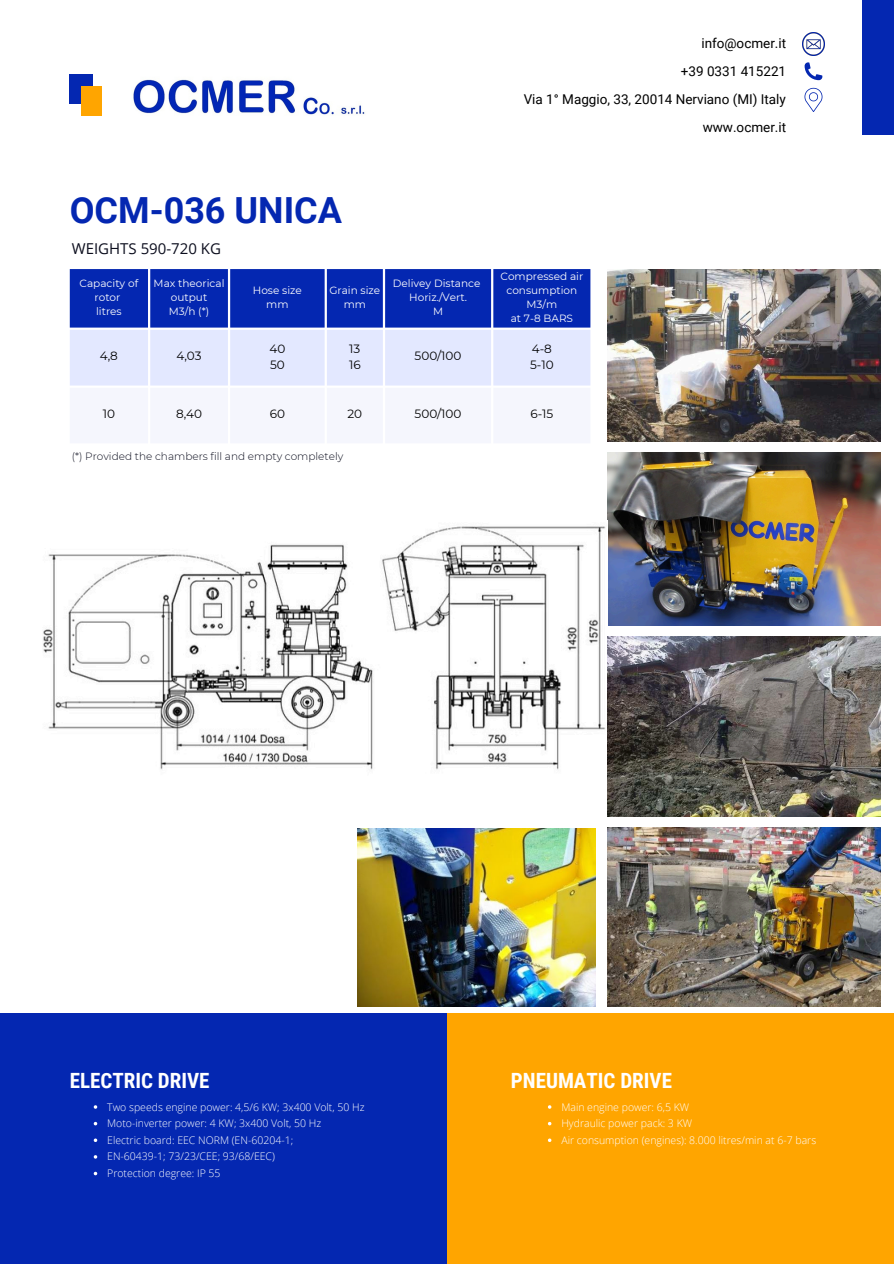
<style>
.page{position:relative;width:894px;height:1264px;background:#fff}
.page>*{position:absolute;margin:0;border:0;box-sizing:border-box;transform-origin:0 0}
.t1{font:700 36px "Roboto";color:#0427b1}
.t2{font:700 21px "Roboto Condensed";color:#fff}
.t3{font:15px "Open Sans";color:#0c0e1e}
.t4{font:13.5px "Roboto";color:#000}
.t5{font:12px "Montserrat";color:#000}
.t6{font:300 10.5px "Open Sans";color:#fff}
.t7{font:10.5px/14px "Montserrat";color:#fefefe;text-align:center}
.t8{font:300 10.5px "Montserrat";color:#0c0e1e}
</style>
<div class="page">
<img style="left:358px;top:828px;width:237px;height:178px">
<img style="left:607px;top:269px;width:272px;height:172px">
<img style="left:607px;top:452px;width:272px;height:174px">
<div style="left:70px;top:74px;width:23px;height:30px;background:#0427b1"></div>
<div style="left:81px;top:86px;width:21px;height:29px;background:#ffa500"></div>
<div style="left:862px;top:0;width:31px;height:135px;background:#0427b1"></div>
<img style="left:133px;top:79px;width:232px;height:36px">
<img style="left:802px;top:32px;width:22px;height:23px">
<svg style="left:804px;top:62px;width:18px;height:18px"></svg>
<svg style="left:804px;top:88px;width:18px;height:24px"></svg>
<div style="left:0;top:1013px;width:447px;height:250px;background:#0427b1"></div>
<div style="left:446px;top:1013px;width:446px;height:250px;background:#ffa500"></div>
<svg style="left:70px;top:269px;width:520px;height:117px;background:#7689d8"></svg>
<img style="left:43px;top:526px;width:563px;height:244px">
<img style="left:607px;top:636px;width:272px;height:180px">
<img style="left:607px;top:827px;width:272px;height:179px">
<h4 class="t4" style="left:701px;top:36px;width:86px">info@ocmer.it</h4>
<h4 class="t4" style="left:680px;top:64px;width:107px">+39 0331 415221</h4>
<h4 class="t4" style="left:523px;top:92px;width:264px">Via 1° Maggio, 33, 20014 Nerviano (MI) Italy</h4>
<p class="t1" style="left:70px;top:190px;width:273px">OCM-036 UNICA</p>
<p class="t3" style="left:72px;top:238px;width:151px">WEIGHTS 590-720 KG</p>
<p class="t7" style="left:79px;top:276px;width:60px">Capacity of rotor</p>
<p class="t7" style="left:96px;top:304px;width:27px">litres</p>
<h1 class="t7" style="left:154px;top:276px;width:72px">Max theorical output</h1>
<h3 class="t7" style="left:169px;top:304px;width:42px">M3/h (*)</h3>
<p class="t7" style="left:253px;top:283px;width:51px">Hose size</p>
<p class="t7" style="left:266px;top:297px;width:24px">mm</p>
<p class="t7" style="left:329px;top:283px;width:52px">Grain size mm</p>
<p class="t7" style="left:393px;top:276px;width:89px">Delivey Distance</p>
<p class="t7" style="left:409px;top:290px;width:59px">Horiz./Vert.</p>
<p class="t7" style="left:433px;top:304px;width:12px">M</p>
<p class="t7" style="left:500px;top:269px;width:84px">Compressed air consumption<br>M3/m</p>
<p class="t7" style="left:510px;top:311px;width:64px">at 7-8 BARS</p>
<p class="t5" style="left:100px;top:349px;width:20px">4,8</p>
<p class="t5" style="left:176px;top:349px;width:27px">4,03</p>
<p class="t5" style="left:269px;top:341px;width:17px">40</p>
<p class="t5" style="left:270px;top:357px;width:16px">50</p>
<p class="t5" style="left:349px;top:341px;width:13px">13</p>
<p class="t5" style="left:349px;top:357px;width:13px">16</p>
<p class="t5" style="left:414px;top:349px;width:48px">500/100</p>
<p class="t5" style="left:531px;top:341px;width:22px">4-8</p>
<p class="t5" style="left:530px;top:357px;width:25px">5-10</p>
<p class="t5" style="left:103px;top:407px;width:14px">10</p>
<p class="t5" style="left:176px;top:407px;width:28px">8,40</p>
<p class="t5" style="left:270px;top:407px;width:17px">60</p>
<p class="t5" style="left:347px;top:407px;width:16px">20</p>
<p class="t5" style="left:414px;top:407px;width:48px">500/100</p>
<p class="t5" style="left:530px;top:407px;width:25px">6-15</p>
<p class="t8" style="left:72px;top:449px;width:273px">(*) Provided the chambers fill and empty completely</p>
<p class="t4" style="left:702px;top:119px;width:85px">www.ocmer.it</p>
<h2 class="t2" style="left:70px;top:1068px;width:141px">ELECTRIC DRIVE</h2>
<p class="t2" style="left:511px;top:1068px;width:162px">PNEUMATIC DRIVE</p>
<p class="t6" style="left:107px;top:1099px;width:259px">Two speeds engine power: 4,5/6 KW; 3x400 Volt, 50 Hz</p>
<p class="t6" style="left:107px;top:1115px;width:215px">Moto-inverter power: 4 KW; 3x400 Volt, 50 Hz</p>
<p class="t6" style="left:107px;top:1132px;width:187px">Electric board: EEC NORM (EN-60204-1;</p>
<p class="t6" style="left:107px;top:1149px;width:169px">EN-60439-1; 73/23/CEE; 93/68/EEC)</p>
<p class="t6" style="left:107px;top:1165px;width:115px">Protection degree: IP 55</p>
<h2 class="t6" style="left:561px;top:1099px;width:129px">Main engine power: 6,5 KW</h2>
<p class="t6" style="left:561px;top:1115px;width:132px">Hydraulic power pack: 3 KW</p>
<p class="t6" style="left:561px;top:1132px;width:256px">Air consumption (engines): 8.000 litres/min at 6-7 bars</p>
</div>
